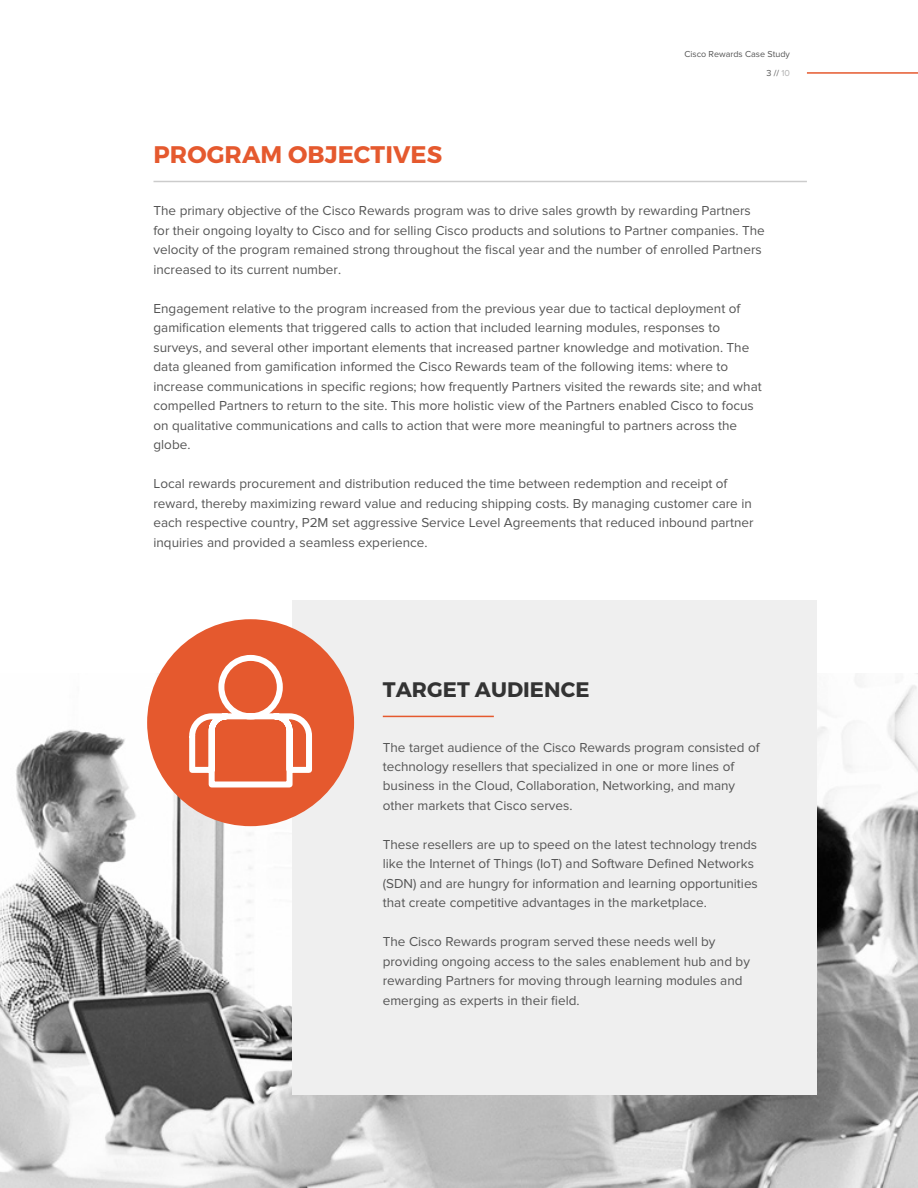
<style>
.page{position:relative;width:918px;height:1188px;background:#fff}
.page>*{position:absolute;margin:0;border:0;box-sizing:border-box;transform-origin:0 0}
.t1{font:700 24px "Montserrat";letter-spacing:.005em;color:#e5592e}
.t2{font:700 21px "Montserrat";letter-spacing:.005em;color:#333}
.t3{font:13.5px/19.5px "Proxima Nova";color:#555}
.t4{font:9px/19.5px "Proxima Nova";color:#555;text-align:right}
.s1{color:#b2b2b2}
</style>
<div class="page">
<img style="left:0;top:674px;width:918px;height:514px">
<div style="left:292px;top:600px;width:525px;height:495px;background:#efefef"></div>
<hr style="left:807px;top:72px;width:111px;height:2px;background:#e5592e">
<hr style="left:153px;top:181px;width:654px;height:1px;background:#ccc">
<hr style="left:383px;top:716px;width:111px;height:1px;background:#e5592e">
<div style="left:147px;top:619px;width:207px;height:207px;background:#e5592e;border-radius:50%"></div>
<svg style="left:189px;top:654px;width:123px;height:134px"></svg>
<h1 class="t1" style="left:154px;top:139px;width:290px">PROGRAM OBJECTIVES</h1>
<p class="t4" style="left:684px;top:44px;width:107px">Cisco Rewards Case Study<br>3 // <span class="s1">10</span></p>
<p class="t3" style="left:154px;top:201px;width:613px">The primary objective of the Cisco Rewards program was to drive sales growth by rewarding Partners for their ongoing loyalty to Cisco and for selling Cisco products and solutions to Partner companies. The velocity of the program remained strong throughout the fiscal year and the number of enrolled Partners increased to its current number.</p>
<p class="t3" style="left:154px;top:299px;width:610px">Engagement relative to the program increased from the previous year due to tactical deployment of gamification elements that triggered calls to action that included learning modules, responses to surveys, and several other important elements that increased partner knowledge and motivation. The data gleaned from gamification informed the Cisco Rewards team of the following items: where to increase communications in specific regions; how frequently Partners visited the rewards site; and what compelled Partners to return to the site. This more holistic view of the Partners enabled Cisco to focus on qualitative communications and calls to action that were more meaningful to partners across the globe.</p>
<p class="t3" style="left:154px;top:474px;width:602px">Local rewards procurement and distribution reduced the time between redemption and receipt of reward, thereby maximizing reward value and reducing shipping costs. By managing customer care in each respective country, P2M set aggressive Service Level Agreements that reduced inbound partner inquiries and provided a seamless experience.</p>
<h2 class="t2" style="left:383px;top:677px;width:208px">TARGET AUDIENCE</h2>
<p class="t3" style="left:383px;top:737px;width:378px">The target audience of the Cisco Rewards program consisted of technology resellers that specialized in one or more lines of business in the Cloud, Collaboration, Networking, and many other markets that Cisco serves.</p>
<p class="t3" style="left:383px;top:835px;width:377px">These resellers are up to speed on the latest technology trends like the Internet of Things (IoT) and Software Defined Networks (SDN) and are hungry for information and learning opportunities that create competitive advantages in the marketplace.</p>
<p class="t3" style="left:383px;top:932px;width:369px">The Cisco Rewards program served these needs well by providing ongoing access to the sales enablement hub and by rewarding Partners for moving through learning modules and emerging as experts in their field.</p>
</div>
